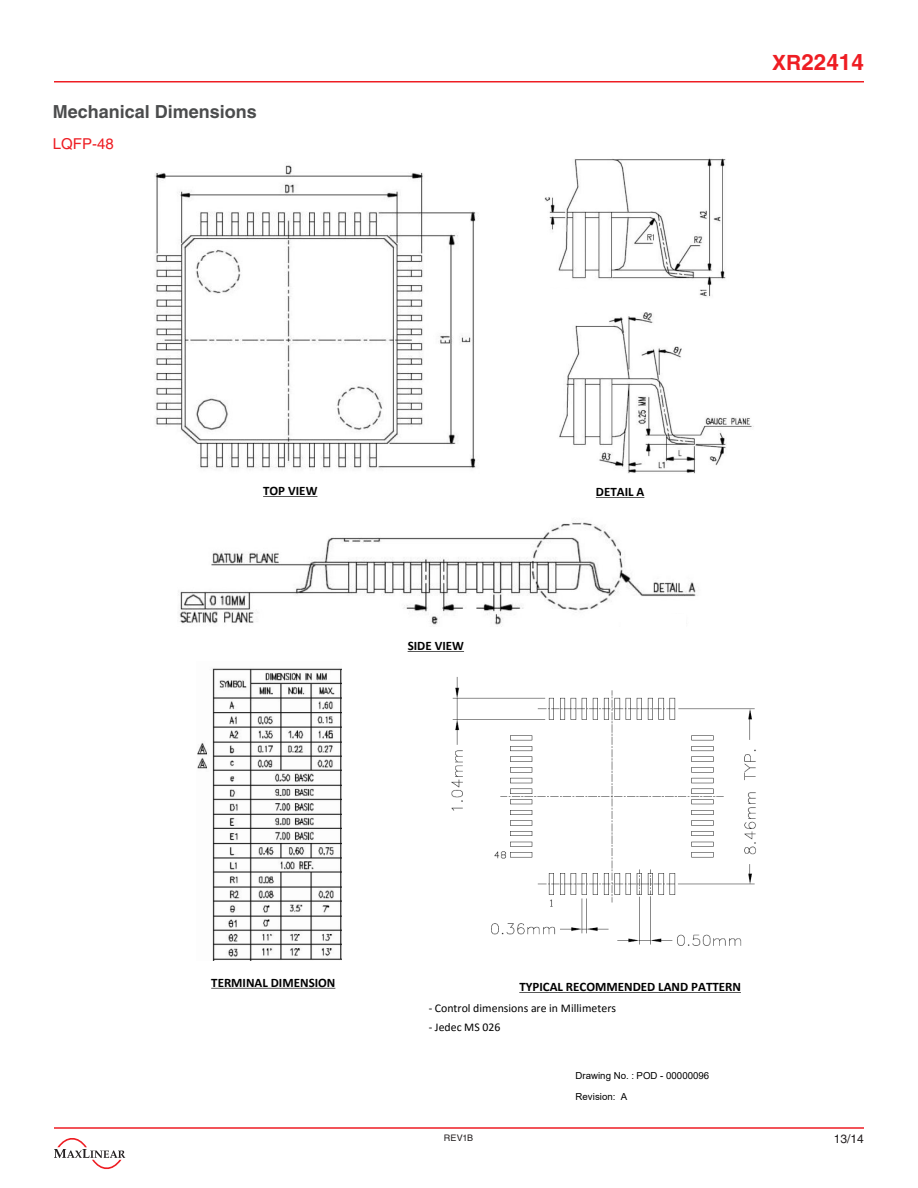
<style>
.page{position:relative;width:918px;height:1188px;background:#fff}
.page>*{position:absolute;margin:0;border:0;box-sizing:border-box;transform-origin:0 0}
.t1{font:700 22.5px "Helvetica LT Std";color:#ee1d23}
.Heading{font:700 18px "Helvetica LT Std";color:#4b4c4d}
.Sub_Head{font:15px "Helvetica LT Std";color:#ee1d23}
.t2{font:700 12.9px "Calibri";color:#000}
.t3{font:12px "Helvetica LT Std";color:#231f20}
.t4{font:11.85px "Calibri";color:#000}
.t5{font:9.75px "Arial";color:#000}
.t6{font:9px "Helvetica LT Std";color:#231f20}
.s1{font-size:21px}
</style>
<div class="page">
<hr style="left:54px;top:1127px;width:810px;height:2px;background:#ee1d23">
<hr style="left:54px;top:81px;width:810px;height:1px;background:#ee1d23">
<svg style="left:54px;top:1138px;width:71px;height:32px"></svg>
<svg style="left:408px;top:651px;width:56px;height:1px"></svg>
<svg style="left:263px;top:496px;width:54px;height:1px"></svg>
<svg style="left:519px;top:992px;width:222px;height:1px"></svg>
<svg style="left:211px;top:988px;width:124px;height:1px"></svg>
<svg style="left:596px;top:497px;width:48px;height:1px"></svg>
<img style="left:155px;top:165px;width:324px;height:304px">
<img style="left:559px;top:312px;width:195px;height:162px">
<img style="left:544px;top:158px;width:182px;height:140px">
<div style="left:543px;top:289px;width:50px;height:24px;background:#fff"></div>
<img style="left:178px;top:522px;width:518px;height:105px">
<div style="left:621px;top:614px;width:64px;height:24px;background:#fff"></div>
<img style="left:197px;top:668px;width:145px;height:293px">
<img style="left:451px;top:677px;width:305px;height:269px">
<p class="Heading" style="left:53px;top:100px;width:206px">Mechanical Dimensions</p>
<p class="Sub_Head" style="left:53px;top:135px;width:62px">LQFP-48</p>
<h1 class="t1" style="left:772px;top:49px;width:93px"><span class="s1">XR</span>22414</h1>
<p class="t2" style="left:263px;top:481px;width:56px">TOP VIEW</p>
<p class="t2" style="left:408px;top:636px;width:58px">SIDE VIEW</p>
<p class="t2" style="left:596px;top:483px;width:50px">DETAIL A</p>
<p class="t2" style="left:211px;top:973px;width:126px">TERMINAL DIMENSION</p>
<p class="t2" style="left:519px;top:978px;width:223px">TYPICAL RECOMMENDED LAND PATTERN</p>
<p class="t4" style="left:429px;top:1000px;width:189px">- Control dimensions are in Millimeters</p>
<p class="t4" style="left:429px;top:1019px;width:73px">- Jedec MS 026</p>
<p class="t5" style="left:575px;top:1069px;width:135px">Drawing No. : POD - 00000096</p>
<p class="t5" style="left:575px;top:1090px;width:53px">Revision: A</p>
<p class="t6" style="left:444px;top:1133px;width:31px">REV1B</p>
<p class="t3" style="left:834px;top:1132px;width:32px">13/14</p>
</div>
